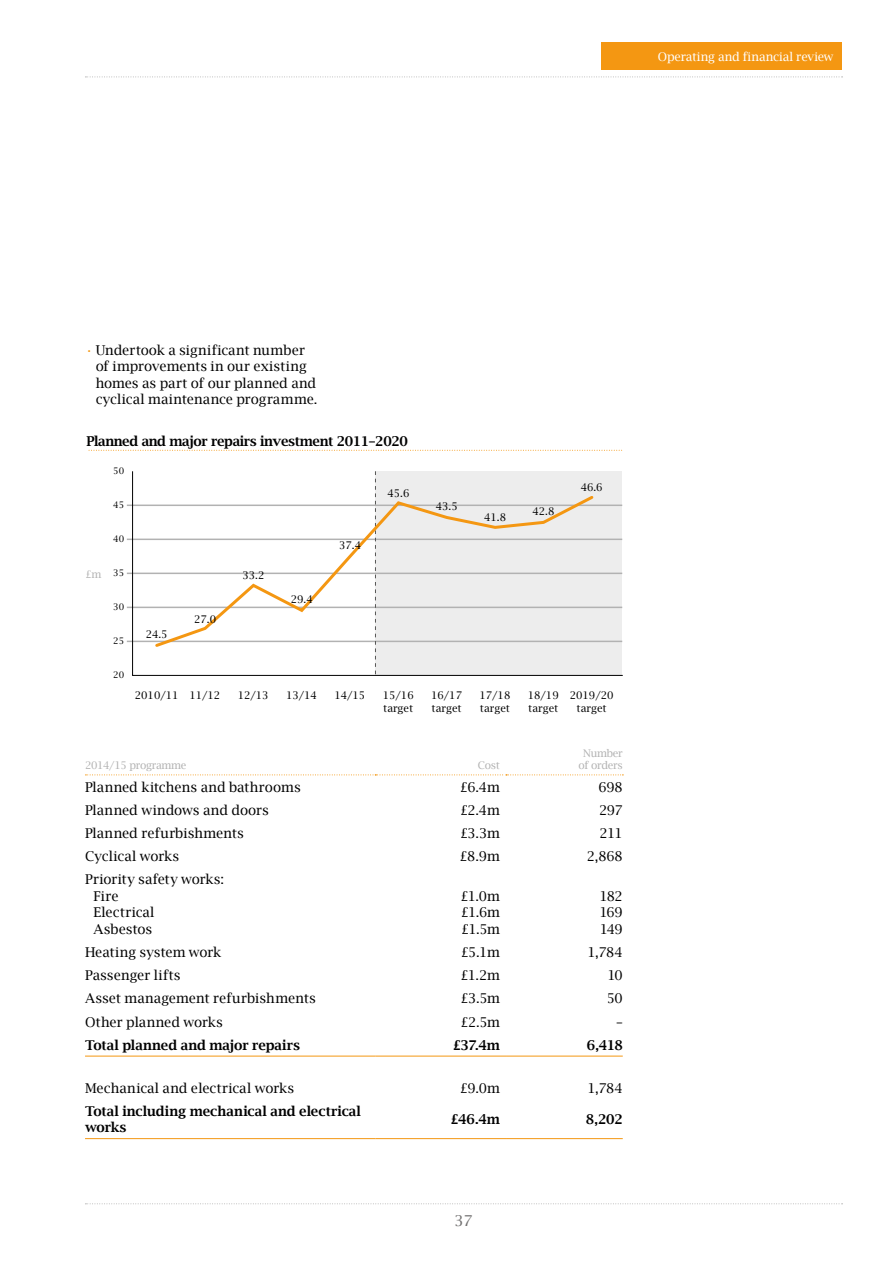
<style>
.page{position:relative;width:893px;height:1263px;background:#fff}
.page>*{position:absolute;margin:0;border:0;box-sizing:border-box;transform-origin:0 0}
.t1{font:15px "Lucida Bright";color:#706f6f}
.t2{font:13.5px/16.5px "Lucida Bright";color:#000}
.t3{font:600 13.5px/16.5px "Lucida Bright";letter-spacing:-.01em;color:#000}
.t4{font:600 13.5px "Lucida Bright";letter-spacing:-.03em;color:#000}
.t5{font:12px "Lucida Bright";letter-spacing:-.005em;color:#fff}
.t6{font:10.5px/12.6px "Lucida Bright";color:#000;text-align:center}
.t7{font:10.5px/12px "Lucida Bright";letter-spacing:-.03em;color:#b2b2b2;text-align:center}
.t8{font:9px "Lucida Bright";color:#000}
.s1{color:#f49712}
</style>
<div class="page">
<div style="left:601px;top:43px;width:241px;height:27px;background:#f49712"></div>
<svg style="left:85px;top:1203px;width:758px;height:1px"></svg>
<svg style="left:85px;top:77px;width:758px;height:1px"></svg>
<hr style="left:127px;top:641px;width:495px;height:1px;background:#b2b2b2">
<hr style="left:127px;top:607px;width:495px;height:1px;background:#b2b2b2">
<hr style="left:127px;top:573px;width:495px;height:1px;background:#b2b2b2">
<hr style="left:127px;top:539px;width:495px;height:1px;background:#b2b2b2">
<hr style="left:127px;top:504px;width:495px;height:2px;background:#b2b2b2">
<svg style="left:132px;top:471px;width:491px;height:205px"></svg>
<svg style="left:375px;top:471px;width:1px;height:204px"></svg>
<svg style="left:89px;top:450px;width:533px;height:1px"></svg>
<svg style="left:153px;top:493px;width:443px;height:156px"></svg>
<hr style="left:85px;top:1138px;width:290px;height:1px;background:#f49712">
<hr style="left:375px;top:1138px;width:131px;height:1px;background:#f49712">
<hr style="left:506px;top:1138px;width:117px;height:1px;background:#f49712">
<hr style="left:85px;top:1056px;width:290px;height:1px;background:#f49712">
<hr style="left:375px;top:1056px;width:131px;height:1px;background:#f49712">
<hr style="left:506px;top:1056px;width:117px;height:1px;background:#f49712">
<svg style="left:85px;top:774px;width:538px;height:1px"></svg>
<p class="t5" style="left:658px;top:50px;width:177px">Operating and financial review</p>
<p class="t2" style="left:96px;top:342px;width:223px;text-indent:-11px"><span class="s1">•</span> Undertook a significant number of improvements in our existing homes as part of our planned and cyclical maintenance programme.</p>
<p class="t4" style="left:86px;top:433px;width:323px">Planned and major repairs investment 2011–2020</p>
<p class="t7" style="left:85px;top:568px;width:18px">£m</p>
<p class="t8" style="left:113px;top:466px;width:12px">50</p>
<p class="t8" style="left:113px;top:500px;width:12px">45</p>
<p class="t8" style="left:113px;top:534px;width:12px">40</p>
<p class="t8" style="left:113px;top:568px;width:12px">35</p>
<p class="t8" style="left:113px;top:602px;width:12px">30</p>
<p class="t8" style="left:113px;top:636px;width:12px">25</p>
<p class="t8" style="left:113px;top:670px;width:12px">20</p>
<p class="t6" style="left:146px;top:628px;width:23px">24.5</p>
<p class="t6" style="left:194px;top:613px;width:23px">27.0</p>
<p class="t6" style="left:242px;top:569px;width:23px">33.2</p>
<p class="t6" style="left:291px;top:593px;width:23px">29.4</p>
<p class="t6" style="left:339px;top:539px;width:23px">37.4</p>
<p class="t6" style="left:387px;top:487px;width:23px">45.6</p>
<p class="t6" style="left:436px;top:500px;width:23px">43.5</p>
<p class="t6" style="left:135px;top:689px;width:87px">2010/11 11/12</p>
<p class="t6" style="left:238px;top:689px;width:32px">12/13</p>
<p class="t6" style="left:286px;top:689px;width:32px">13/14</p>
<p class="t6" style="left:334px;top:689px;width:32px">14/15</p>
<p class="t6" style="left:383px;top:689px;width:32px">15/16</p>
<p class="t6" style="left:431px;top:689px;width:32px">16/17</p>
<p class="t6" style="left:383px;top:702px;width:32px">target</p>
<p class="t6" style="left:432px;top:702px;width:32px">target</p>
<p class="t6" style="left:484px;top:511px;width:23px">41.8</p>
<p class="t6" style="left:532px;top:505px;width:23px">42.8</p>
<p class="t6" style="left:581px;top:481px;width:23px">46.6</p>
<p class="t6" style="left:479px;top:689px;width:32px">17/18</p>
<p class="t6" style="left:528px;top:689px;width:32px">18/19</p>
<p class="t6" style="left:480px;top:702px;width:32px">target</p>
<p class="t6" style="left:528px;top:702px;width:32px">target</p>
<p class="t6" style="left:570px;top:689px;width:45px">2019/20 target</p>
<p class="t7" style="left:85px;top:759px;width:103px">2014/15 programme</p>
<p class="t7" style="left:478px;top:759px;width:24px">Cost</p>
<p class="t7" style="left:578px;top:747px;width:46px">Number of orders</p>
<p class="t2" style="left:85px;top:779px;width:217px">Planned kitchens and bathrooms</p>
<p class="t2" style="left:460px;top:779px;width:42px">£6.4m</p>
<p class="t2" style="left:598px;top:779px;width:26px">698</p>
<p class="t2" style="left:85px;top:802px;width:185px">Planned windows and doors</p>
<p class="t2" style="left:460px;top:802px;width:42px">£2.4m</p>
<p class="t2" style="left:599px;top:802px;width:25px">297</p>
<p class="t2" style="left:85px;top:825px;width:160px">Planned refurbishments</p>
<p class="t2" style="left:460px;top:825px;width:42px">£3.3m</p>
<p class="t2" style="left:600px;top:825px;width:25px">211</p>
<p class="t2" style="left:85px;top:848px;width:96px">Cyclical works</p>
<p class="t2" style="left:459px;top:848px;width:42px">£8.9m</p>
<p class="t2" style="left:587px;top:848px;width:37px">2,868</p>
<p class="t2" style="left:94px;top:871px;width:132px;text-indent:-9px">Priority safety works:<br>Fire<br>Electrical<br>Asbestos</p>
<p class="t2" style="left:460px;top:888px;width:41px;text-align:justify">£1.0m £1.6m £1.5m</p>
<p class="t2" style="left:599px;top:888px;width:25px;text-align:justify">182<br>169<br>149</p>
<p class="t2" style="left:85px;top:944px;width:138px">Heating system work</p>
<p class="t2" style="left:460px;top:944px;width:41px">£5.1m</p>
<p class="t2" style="left:587px;top:944px;width:37px">1,784</p>
<p class="t2" style="left:85px;top:967px;width:97px">Passenger lifts</p>
<p class="t2" style="left:460px;top:967px;width:41px">£1.2m</p>
<p class="t2" style="left:607px;top:967px;width:17px">10</p>
<p class="t2" style="left:85px;top:990px;width:232px">Asset management refurbishments</p>
<p class="t2" style="left:460px;top:990px;width:41px">£3.5m</p>
<p class="t2" style="left:607px;top:990px;width:18px">50</p>
<p class="t2" style="left:85px;top:1013px;width:139px">Other planned works</p>
<p class="t2" style="left:460px;top:1013px;width:41px">£2.5m</p>
<p class="t2" style="left:616px;top:1013px;width:8px">–</p>
<p class="t3" style="left:85px;top:1036px;width:217px">Total planned and major repairs</p>
<p class="t3" style="left:452px;top:1036px;width:49px">£37.4m</p>
<p class="t3" style="left:587px;top:1036px;width:37px">6,418</p>
<p class="t2" style="left:85px;top:1079px;width:211px">Mechanical and electrical works</p>
<p class="t2" style="left:459px;top:1079px;width:42px">£9.0m</p>
<p class="t2" style="left:587px;top:1079px;width:37px">1,784</p>
<p class="t3" style="left:85px;top:1102px;width:277px">Total including mechanical and electrical works</p>
<p class="t3" style="left:450px;top:1111px;width:51px">£46.4m</p>
<p class="t3" style="left:586px;top:1111px;width:38px">8,202</p>
<p class="t1" style="left:454px;top:1212px;width:20px">37</p>
</div>
